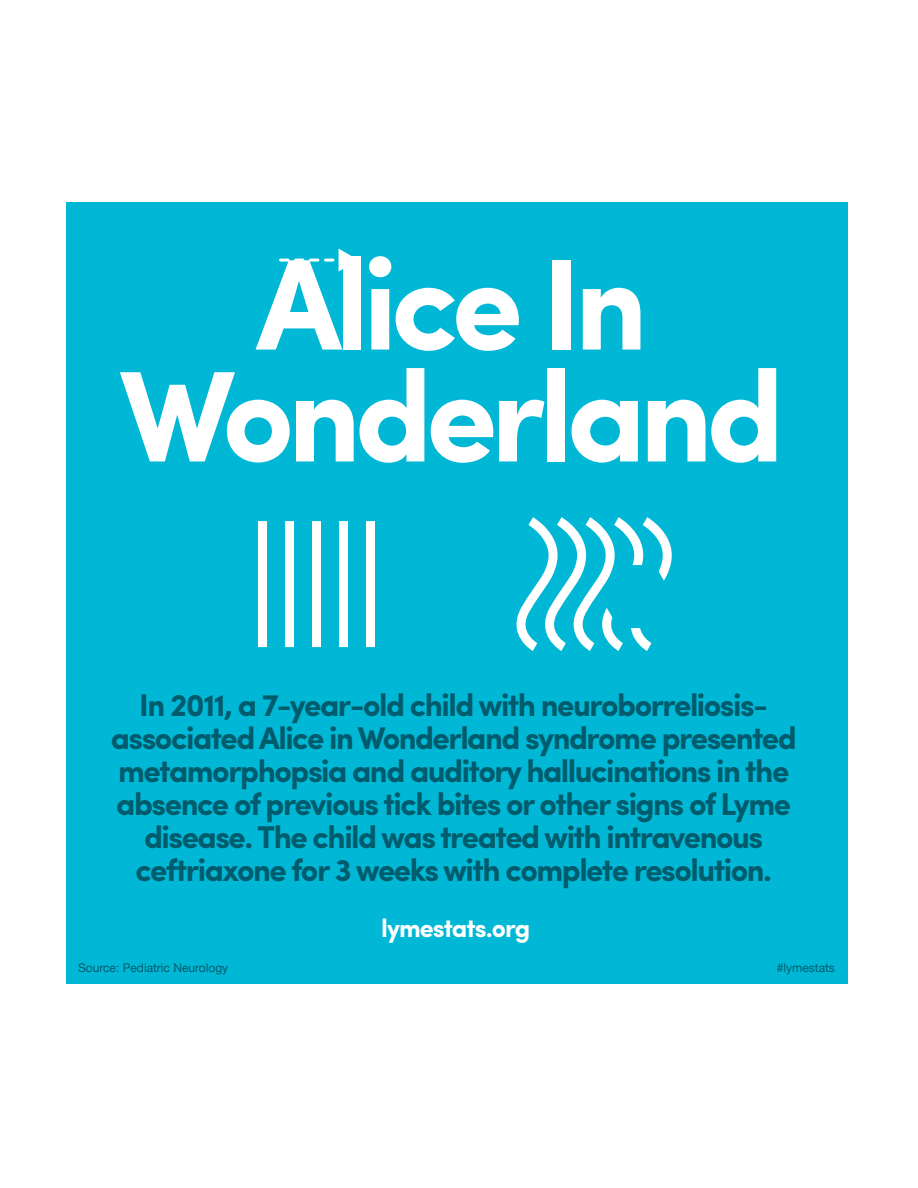
<style>
.page{position:relative;width:918px;height:1188px;background:#fff}
.page>*{position:absolute;margin:0;border:0;box-sizing:border-box;transform-origin:0 0}
.t1{font:700 129.6px/111.9px "Sofia Pro";letter-spacing:-.05em;color:#fff;text-align:center}
.t2{font:700 31.5px/33px "Sofia Pro";letter-spacing:-.045em;color:#005b6d;text-align:center}
.t3{font:700 25.5px "Sofia Pro";letter-spacing:-.04em;color:#fff}
.t4{font:12px "Helvetica Neue";color:#005b6d}
</style>
<div class="page">
<div style="left:66px;top:202px;width:782px;height:782px;background:#00b8d5"></div>
<div style="left:258px;top:521px;width:9px;height:126px;background:#fff"></div>
<div style="left:285px;top:521px;width:9px;height:126px;background:#fff"></div>
<div style="left:312px;top:521px;width:9px;height:126px;background:#fff"></div>
<div style="left:339px;top:521px;width:9px;height:126px;background:#fff"></div>
<div style="left:366px;top:521px;width:9px;height:126px;background:#fff"></div>
<svg style="left:516px;top:517px;width:156px;height:134px"></svg>
<svg style="left:280px;top:249px;width:78px;height:23px"></svg>
<h1 class="t1" style="left:120px;top:240px;width:666px">Alice In<br>Wonderland</h1>
<p class="t2" style="left:111px;top:686px;width:688px">In 2011, a 7-year-old child with neuroborreliosis&shy;associated Alice in Wonderland syndrome presented metamorphopsia and auditory hallucinations in the absence of previous tick bites or other signs of Lyme disease. The child was treated with intravenous ceftriaxone for 3 weeks with complete resolution.</p>
<p class="t3" style="left:381px;top:909px;width:150px">lymestats.org</p>
<p class="t4" style="left:78px;top:959px;width:152px">Source: Pediatric Neurology</p>
<p class="t4" style="left:777px;top:959px;width:60px">#lymestats</p>
</div>
